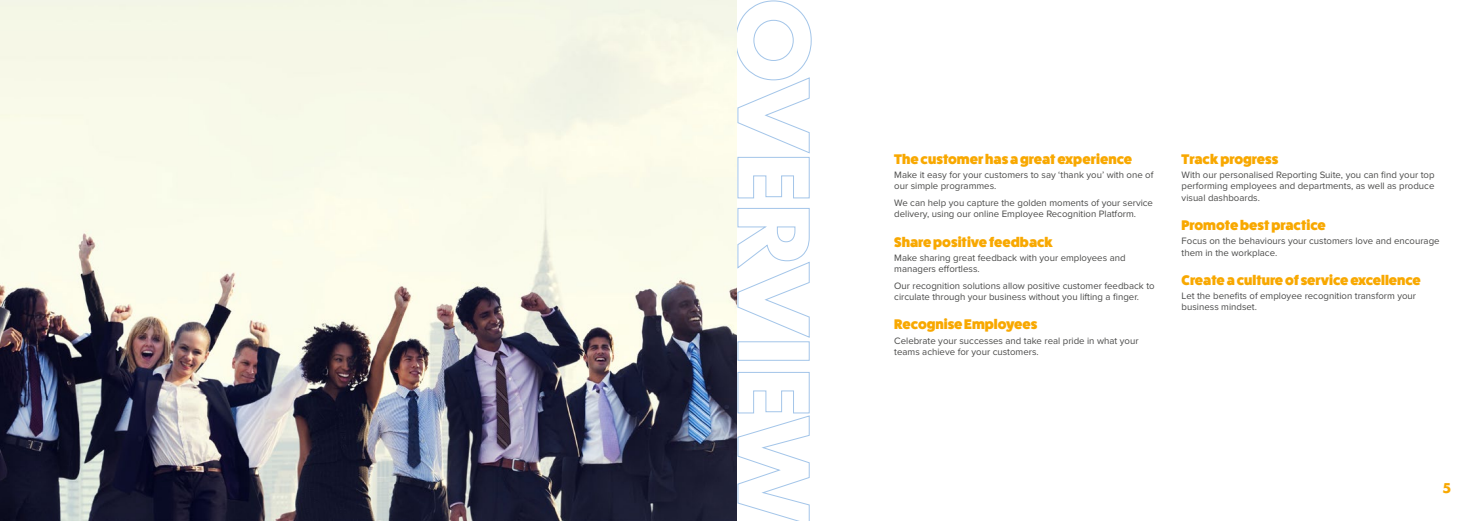
<style>
.page{position:relative;width:1474px;height:521px;background:#fff}
.page>*{position:absolute;margin:0;border:0;box-sizing:border-box;transform-origin:0 0}
.t1{font:800 14px "Fat Frank";color:#f8a800}
.t2{font:700 13.12px "Futura";color:#f8a800}
.t3{font:9.62px/11.5px "Proxima Nova";color:#4a4a49}
</style>
<div class="page">
<svg style="left:737px;top:0;width:75px;height:199px"></svg>
<svg style="left:737px;top:208px;width:73px;height:130px"></svg>
<div style="left:737px;top:341px;width:72px;height:20px;border:1px solid #a3c5e9"></div>
<svg style="left:737px;top:372px;width:73px;height:149px"></svg>
<img style="left:0;top:0;width:737px;height:521px">
<h1 class="t1" style="left:894px;top:151px;width:239px">The customer has a great experience</h1>
<p class="t3" style="left:894px;top:169px;width:261px">Make it easy for your customers to say ‘thank you’ with one of our simple programmes.</p>
<p class="t3" style="left:894px;top:197px;width:260px">We can help you capture the golden moments of your service delivery, using our online Employee Recognition Platform.</p>
<h1 class="t1" style="left:894px;top:234px;width:160px">Share positive feedback</h1>
<p class="t3" style="left:894px;top:252px;width:233px">Make sharing great feedback with your employees and managers effortless.</p>
<p class="t3" style="left:894px;top:280px;width:262px">Our recognition solutions allow positive customer feedback to circulate through your business without you lifting a finger.</p>
<h1 class="t1" style="left:894px;top:317px;width:145px">Recognise Employees</h1>
<p class="t3" style="left:894px;top:335px;width:246px">Celebrate your successes and take real pride in what your teams achieve for your customers.</p>
<h1 class="t1" style="left:1181px;top:151px;width:98px">Track progress</h1>
<p class="t3" style="left:1181px;top:169px;width:254px;text-align:justify">With our personalised Reporting Suite, you can find your top performing employees and departments, as well as produce visual dashboards.</p>
<h1 class="t1" style="left:1181px;top:217px;width:146px">Promote best practice</h1>
<p class="t3" style="left:1181px;top:235px;width:259px">Focus on the behaviours your customers love and encourage them in the workplace.</p>
<h1 class="t1" style="left:1181px;top:272px;width:241px">Create a culture of service excellence</h1>
<p class="t3" style="left:1181px;top:290px;width:236px">Let the benefits of employee recognition transform your business mindset.</p>
<h2 class="t2" style="left:1442px;top:479px;width:10px">5</h2>
</div>
